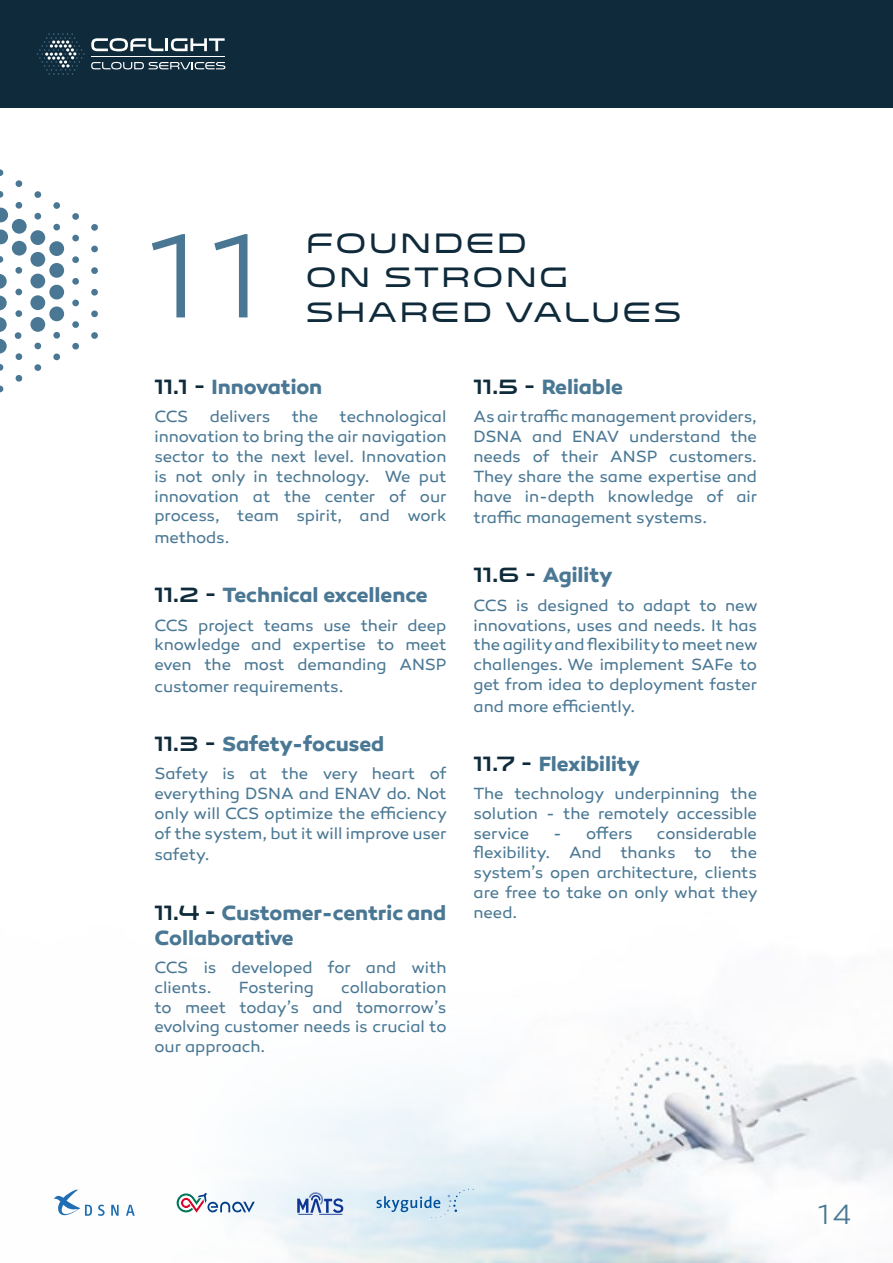
<style>
.page{position:relative;width:893px;height:1263px;background:#fff}
.page>*{position:absolute;margin:0;border:0;box-sizing:border-box;transform-origin:0 0}
.t1{font:300 122.55px "Canaro";color:#4a7894}
.t2{font:28.5px/34.2px "Venera 700";letter-spacing:.1em;color:#0f2b3b}
.t3{font:300 28.5px "Canaro";color:#4a7894}
.t4{font:700 21px/25.2px "Canaro";letter-spacing:-.005em;color:#4a7894}
.t5{font:16.5px/19.8px "Canaro";letter-spacing:-.005em;color:#4a7894;text-align:justify}
.s1{font-family:"Venera 900";font-weight:400;color:#0f2b3b}
</style>
<div class="page">
<img style="left:75px;top:1021px;width:818px;height:242px">
<div style="left:0;top:0;width:893px;height:107px;background:#0f2b3b"></div>
<hr style="left:91px;top:56px;width:134px;height:1px;background:#fff">
<svg style="left:37px;top:33px;width:48px;height:42px"></svg>
<svg style="left:91px;top:62px;width:134px;height:7px"></svg>
<svg style="left:91px;top:38px;width:134px;height:13px"></svg>
<svg style="left:98px;top:1204px;width:7px;height:12px"></svg>
<svg style="left:126px;top:1204px;width:9px;height:12px"></svg>
<svg style="left:111px;top:1204px;width:8px;height:12px"></svg>
<svg style="left:54px;top:1190px;width:38px;height:26px"></svg>
<svg style="left:177px;top:1193px;width:78px;height:19px"></svg>
<svg style="left:376px;top:1189px;width:98px;height:29px"></svg>
<svg style="left:297px;top:1192px;width:46px;height:23px"></svg>
<svg style="left:16px;top:202px;width:6px;height:7px"></svg>
<svg style="left:16px;top:180px;width:6px;height:7px"></svg>
<svg style="left:0;top:191px;width:4px;height:7px"></svg>
<svg style="left:0;top:169px;width:4px;height:7px"></svg>
<svg style="left:91px;top:332px;width:7px;height:7px"></svg>
<svg style="left:72px;top:342px;width:7px;height:8px"></svg>
<svg style="left:91px;top:310px;width:7px;height:8px"></svg>
<svg style="left:72px;top:321px;width:7px;height:7px"></svg>
<svg style="left:91px;top:289px;width:7px;height:7px"></svg>
<svg style="left:72px;top:299px;width:7px;height:7px"></svg>
<svg style="left:53px;top:332px;width:7px;height:7px"></svg>
<svg style="left:72px;top:278px;width:7px;height:7px"></svg>
<svg style="left:91px;top:267px;width:7px;height:7px"></svg>
<svg style="left:91px;top:246px;width:7px;height:7px"></svg>
<svg style="left:72px;top:256px;width:7px;height:7px"></svg>
<svg style="left:91px;top:224px;width:7px;height:7px"></svg>
<svg style="left:72px;top:235px;width:7px;height:7px"></svg>
<svg style="left:72px;top:213px;width:7px;height:7px"></svg>
<svg style="left:53px;top:224px;width:7px;height:7px"></svg>
<svg style="left:53px;top:202px;width:7px;height:7px"></svg>
<svg style="left:34px;top:213px;width:8px;height:7px"></svg>
<svg style="left:34px;top:191px;width:7px;height:7px"></svg>
<svg style="left:16px;top:375px;width:7px;height:7px"></svg>
<svg style="left:0;top:385px;width:4px;height:8px"></svg>
<svg style="left:0;top:364px;width:4px;height:7px"></svg>
<svg style="left:34px;top:364px;width:8px;height:7px"></svg>
<svg style="left:34px;top:342px;width:8px;height:8px"></svg>
<svg style="left:16px;top:353px;width:7px;height:7px"></svg>
<svg style="left:53px;top:353px;width:7px;height:7px"></svg>
<svg style="left:15px;top:267px;width:7px;height:7px"></svg>
<svg style="left:0;top:256px;width:4px;height:7px"></svg>
<svg style="left:15px;top:332px;width:7px;height:7px"></svg>
<svg style="left:15px;top:310px;width:8px;height:7px"></svg>
<svg style="left:15px;top:288px;width:8px;height:7px"></svg>
<div style="left:49px;top:306px;width:15px;height:15px;background:#4a7894;border-radius:50%"></div>
<div style="left:30px;top:317px;width:15px;height:15px;background:#4a7894;border-radius:50%"></div>
<svg style="left:0;top:339px;width:7px;height:15px"></svg>
<svg style="left:0;top:317px;width:7px;height:15px"></svg>
<svg style="left:0;top:296px;width:7px;height:14px"></svg>
<svg style="left:0;top:274px;width:7px;height:15px"></svg>
<div style="left:30px;top:295px;width:15px;height:15px;background:#4a7894;border-radius:50%"></div>
<div style="left:30px;top:274px;width:15px;height:14px;background:#4a7894;border-radius:50%"></div>
<div style="left:30px;top:252px;width:15px;height:15px;background:#4a7894;border-radius:50%"></div>
<div style="left:12px;top:241px;width:15px;height:15px;background:#4a7894;border-radius:50%"></div>
<div style="left:12px;top:219px;width:15px;height:15px;background:#4a7894;border-radius:50%"></div>
<svg style="left:0;top:229px;width:8px;height:15px"></svg>
<svg style="left:0;top:208px;width:8px;height:14px"></svg>
<div style="left:30px;top:230px;width:15px;height:15px;background:#4a7894;border-radius:50%"></div>
<div style="left:49px;top:285px;width:15px;height:14px;background:#4a7894;border-radius:50%"></div>
<div style="left:49px;top:263px;width:15px;height:15px;background:#4a7894;border-radius:50%"></div>
<div style="left:49px;top:241px;width:15px;height:15px;background:#4a7894;border-radius:50%"></div>
<h1 class="t1" style="left:149px;top:205px;width:114px">11</h1>
<h2 class="t2" style="left:306px;top:227px;width:263px">FOUNDED<br>ON STRONG</h2>
<h2 class="t2" style="left:306px;top:295px;width:376px">SHARED VALUES</h2>
<p class="t4" style="left:154px;top:374px;width:169px"><span class="s1">11.1 -</span> Innovation</p>
<p class="t5" style="left:154px;top:407px;width:36px">CCS</p>
<p class="t5" style="left:210px;top:407px;width:62px">delivers</p>
<p class="t5" style="left:292px;top:407px;width:28px">the</p>
<p class="t5" style="left:154px;top:407px;width:294px;text-indent:185px">technological innovation to bring the air navigation sector to the next level. Innovation is not only in technology. We put innovation at the center of our process, team spirit, and work</p>
<p class="t5" style="left:154px;top:528px;width:77px">methods.</p>
<p class="t4" style="left:154px;top:582px;width:275px"><span class="s1">11.2 -</span> Technical excellence</p>
<p class="t5" style="left:154px;top:615px;width:294px">CCS project teams use their deep knowledge and expertise to meet even the most demanding ANSP</p>
<p class="t5" style="left:154px;top:676px;width:190px">customer requirements.</p>
<p class="t4" style="left:154px;top:731px;width:231px"><span class="s1">11.3 -</span> Safety-focused</p>
<p class="t5" style="left:154px;top:764px;width:294px">Safety is at the very heart of everything DSNA and ENAV do. Not only will CCS optimize the efficiency of the system, but it will improve user</p>
<p class="t5" style="left:154px;top:845px;width:56px">safety.</p>
<p class="t4" style="left:154px;top:900px;width:293px"><span class="s1">11.4 -</span> Customer-centric and<br>Collaborative</p>
<p class="t5" style="left:154px;top:958px;width:293px">CCS is developed for and with clients.</p>
<p class="t5" style="left:154px;top:977px;width:293px;text-indent:187px">collaboration to meet today’s and tomorrow’s evolving customer needs is crucial to our approach.</p>
<p class="t5" style="left:239px;top:977px;width:76px">Fostering</p>
<p class="t4" style="left:474px;top:374px;width:151px"><span class="s1">11.5 -</span> Reliable</p>
<p class="t5" style="left:474px;top:407px;width:285px">As air traffic management providers, DSNA and ENAV understand the needs of their ANSP customers.<br>They share the same expertise and have in-depth knowledge of air</p>
<p class="t5" style="left:474px;top:508px;width:235px">traffic management systems.</p>
<p class="t4" style="left:474px;top:563px;width:141px"><span class="s1">11.6 -</span> Agility</p>
<p class="t5" style="left:474px;top:595px;width:286px">CCS is designed to adapt to new innovations, uses and needs. It has the agility and flexibility to meet new challenges. We implement SAFe to get from idea to deployment faster</p>
<p class="t5" style="left:474px;top:696px;width:163px">and more efficiently.</p>
<p class="t4" style="left:474px;top:751px;width:168px"><span class="s1">11.7 -</span> Flexibility</p>
<p class="t5" style="left:474px;top:784px;width:285px">The technology underpinning the solution - the remotely accessible service</p>
<p class="t5" style="left:553px;top:823px;width:81px">- offers</p>
<p class="t5" style="left:474px;top:823px;width:286px;text-indent:183px">considerable flexibility. And thanks to the system’s open architecture, clients are free to take on only what they need.</p>
<h2 class="t3" style="left:818px;top:1198px;width:35px">14</h2>
</div>
